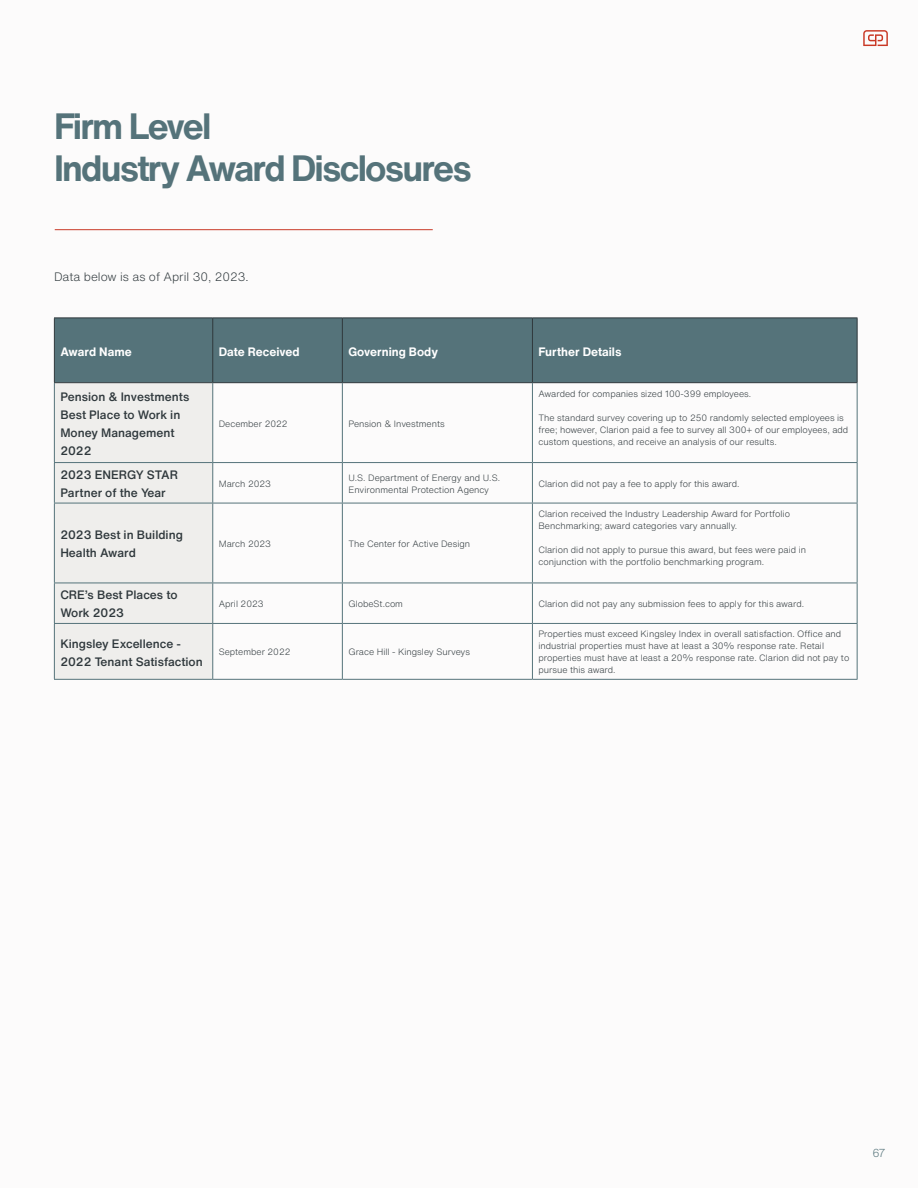
<style>
.page{position:relative;width:918px;height:1188px;background:#fcfbfb}
.page>*{position:absolute;margin:0;border:0;box-sizing:border-box;transform-origin:0 0}
.t1{font:700 36px "Helvetica Now Text";letter-spacing:-.05em;color:#55737a}
.t2{font:500 12px/18px "Helvetica Now Text";color:#2f383c}
.t3{font:700 12px "Helvetica Now Text";color:#fff}
.t4{font:300 12px "Helvetica Now Text";color:#2f383c}
.t5{font:300 11.4px "Helvetica Now Text";color:#55737a}
.t6{font:300 9px/12px "Helvetica Now Text";color:#2f383c}
</style>
<div class="page">
<svg style="left:863px;top:30px;width:25px;height:16px"></svg>
<hr style="left:55px;top:229px;width:378px;height:1px;background:#c93a28">
<div style="left:55px;top:319px;width:802px;height:63px;background:#55737a"></div>
<div style="left:55px;top:383px;width:157px;height:296px;background:#efeeec"></div>
<hr style="left:54px;top:318px;width:159px;height:1px;background:#2f383c">
<hr style="left:54px;top:318px;width:1px;height:64px;background:#2f383c">
<hr style="left:54px;top:382px;width:159px;height:1px;background:#2f383c">
<hr style="left:213px;top:318px;width:129px;height:1px;background:#2f383c">
<hr style="left:212px;top:318px;width:1px;height:64px;background:#2f383c">
<hr style="left:213px;top:382px;width:129px;height:1px;background:#2f383c">
<hr style="left:342px;top:318px;width:190px;height:1px;background:#2f383c">
<hr style="left:342px;top:318px;width:1px;height:64px;background:#2f383c">
<hr style="left:342px;top:382px;width:190px;height:1px;background:#2f383c">
<hr style="left:532px;top:318px;width:326px;height:1px;background:#2f383c">
<hr style="left:532px;top:318px;width:1px;height:64px;background:#2f383c">
<hr style="left:857px;top:318px;width:1px;height:64px;background:#2f383c">
<hr style="left:532px;top:382px;width:326px;height:1px;background:#2f383c">
<hr style="left:54px;top:383px;width:1px;height:79px;background:#55737a">
<hr style="left:212px;top:383px;width:1px;height:79px;background:#55737a">
<hr style="left:342px;top:383px;width:1px;height:79px;background:#55737a">
<hr style="left:532px;top:383px;width:1px;height:79px;background:#55737a">
<hr style="left:857px;top:383px;width:1px;height:79px;background:#55737a">
<hr style="left:54px;top:462px;width:159px;height:1px;background:#55737a">
<hr style="left:54px;top:463px;width:1px;height:40px;background:#55737a">
<hr style="left:213px;top:462px;width:129px;height:1px;background:#55737a">
<hr style="left:212px;top:463px;width:1px;height:40px;background:#55737a">
<hr style="left:342px;top:462px;width:190px;height:1px;background:#55737a">
<hr style="left:342px;top:463px;width:1px;height:40px;background:#55737a">
<hr style="left:532px;top:462px;width:326px;height:1px;background:#55737a">
<hr style="left:532px;top:463px;width:1px;height:40px;background:#55737a">
<hr style="left:857px;top:463px;width:1px;height:40px;background:#55737a">
<hr style="left:54px;top:503px;width:159px;height:1px;background:#55737a">
<hr style="left:54px;top:503px;width:1px;height:80px;background:#55737a">
<hr style="left:213px;top:503px;width:129px;height:1px;background:#55737a">
<hr style="left:212px;top:503px;width:1px;height:80px;background:#55737a">
<hr style="left:342px;top:503px;width:190px;height:1px;background:#55737a">
<hr style="left:342px;top:503px;width:1px;height:80px;background:#55737a">
<hr style="left:532px;top:503px;width:326px;height:1px;background:#55737a">
<hr style="left:532px;top:503px;width:1px;height:80px;background:#55737a">
<hr style="left:857px;top:503px;width:1px;height:80px;background:#55737a">
<hr style="left:54px;top:583px;width:159px;height:1px;background:#55737a">
<hr style="left:54px;top:583px;width:1px;height:40px;background:#55737a">
<hr style="left:213px;top:583px;width:129px;height:1px;background:#55737a">
<hr style="left:212px;top:583px;width:1px;height:40px;background:#55737a">
<hr style="left:342px;top:583px;width:190px;height:1px;background:#55737a">
<hr style="left:342px;top:583px;width:1px;height:40px;background:#55737a">
<hr style="left:532px;top:583px;width:326px;height:1px;background:#55737a">
<hr style="left:532px;top:583px;width:1px;height:40px;background:#55737a">
<hr style="left:857px;top:583px;width:1px;height:40px;background:#55737a">
<hr style="left:54px;top:623px;width:159px;height:1px;background:#55737a">
<hr style="left:54px;top:624px;width:1px;height:55px;background:#55737a">
<hr style="left:213px;top:623px;width:129px;height:1px;background:#55737a">
<hr style="left:212px;top:624px;width:1px;height:55px;background:#55737a">
<hr style="left:342px;top:623px;width:190px;height:1px;background:#55737a">
<hr style="left:342px;top:624px;width:1px;height:55px;background:#55737a">
<hr style="left:532px;top:623px;width:326px;height:1px;background:#55737a">
<hr style="left:532px;top:624px;width:1px;height:55px;background:#55737a">
<hr style="left:857px;top:624px;width:1px;height:55px;background:#55737a">
<hr style="left:54px;top:679px;width:159px;height:1px;background:#55737a">
<hr style="left:213px;top:679px;width:129px;height:1px;background:#55737a">
<hr style="left:342px;top:679px;width:190px;height:1px;background:#55737a">
<hr style="left:532px;top:679px;width:326px;height:1px;background:#55737a">
<p class="t1" style="left:54px;top:99px;width:159px">Firm Level</p>
<p class="t1" style="left:54px;top:141px;width:419px">Industry Award Disclosures</p>
<p class="t4" style="left:54px;top:267px;width:196px">Data below is as of April 30, 2023.</p>
<p class="t3" style="left:60px;top:342px;width:73px">Award Name</p>
<p class="t3" style="left:219px;top:342px;width:83px">Date Received</p>
<p class="t3" style="left:348px;top:342px;width:91px">Governing Body</p>
<p class="t3" style="left:538px;top:342px;width:85px">Further Details</p>
<p class="t2" style="left:60px;top:387px;width:130px">Pension &amp; Investments<br>Best Place to Work in<br>Money Management<br>2022</p>
<p class="t6" style="left:538px;top:387px;width:214px">Awarded for companies sized 100-399 employees.</p>
<p class="t6" style="left:538px;top:411px;width:311px">The standard survey covering up to 250 randomly selected employees is free; however, Clarion paid a fee to survey all 300+ of our employees, add custom questions, and receive an analysis of our results.</p>
<p class="t6" style="left:219px;top:417px;width:70px">December 2022</p>
<p class="t6" style="left:348px;top:417px;width:98px">Pension &amp; Investments</p>
<p class="t2" style="left:60px;top:466px;width:119px">2023 ENERGY STAR<br>Partner of the Year</p>
<p class="t6" style="left:219px;top:477px;width:54px">March 2023</p>
<p class="t6" style="left:348px;top:471px;width:153px">U.S. Department of Energy and U.S.<br>Environmental Protection Agency</p>
<p class="t6" style="left:538px;top:477px;width:203px">Clarion did not pay a fee to apply for this award.</p>
<p class="t2" style="left:60px;top:526px;width:124px">2023 Best in Building<br>Health Award</p>
<p class="t6" style="left:219px;top:537px;width:54px">March 2023</p>
<p class="t6" style="left:348px;top:537px;width:123px">The Center for Active Design</p>
<p class="t6" style="left:538px;top:507px;width:253px">Clarion received the Industry Leadership Award for Portfolio<br>Benchmarking; award categories vary annually.</p>
<p class="t6" style="left:538px;top:543px;width:269px">Clarion did not apply to pursue this award, but fees were paid in conjunction with the portfolio benchmarking program.</p>
<p class="t2" style="left:60px;top:586px;width:119px">CRE’s Best Places to<br>Work 2023</p>
<p class="t6" style="left:219px;top:598px;width:46px">April 2023</p>
<p class="t6" style="left:348px;top:598px;width:56px">GlobeSt.com</p>
<p class="t6" style="left:538px;top:598px;width:267px">Clarion did not pay any submission fees to apply for this award.</p>
<p class="t2" style="left:60px;top:634px;width:144px">Kingsley Excellence -<br>2022 Tenant Satisfaction</p>
<p class="t6" style="left:219px;top:646px;width:73px">September 2022</p>
<p class="t6" style="left:348px;top:646px;width:123px">Grace Hill - Kingsley Surveys</p>
<p class="t6" style="left:538px;top:628px;width:312px">Properties must exceed Kingsley Index in overall satisfaction. Office and industrial properties must have at least a 30% response rate. Retail properties must have at least a 20% response rate. Clarion did not pay to pursue this award.</p>
<p class="t5" style="left:872px;top:1144px;width:15px">67</p>
</div>
